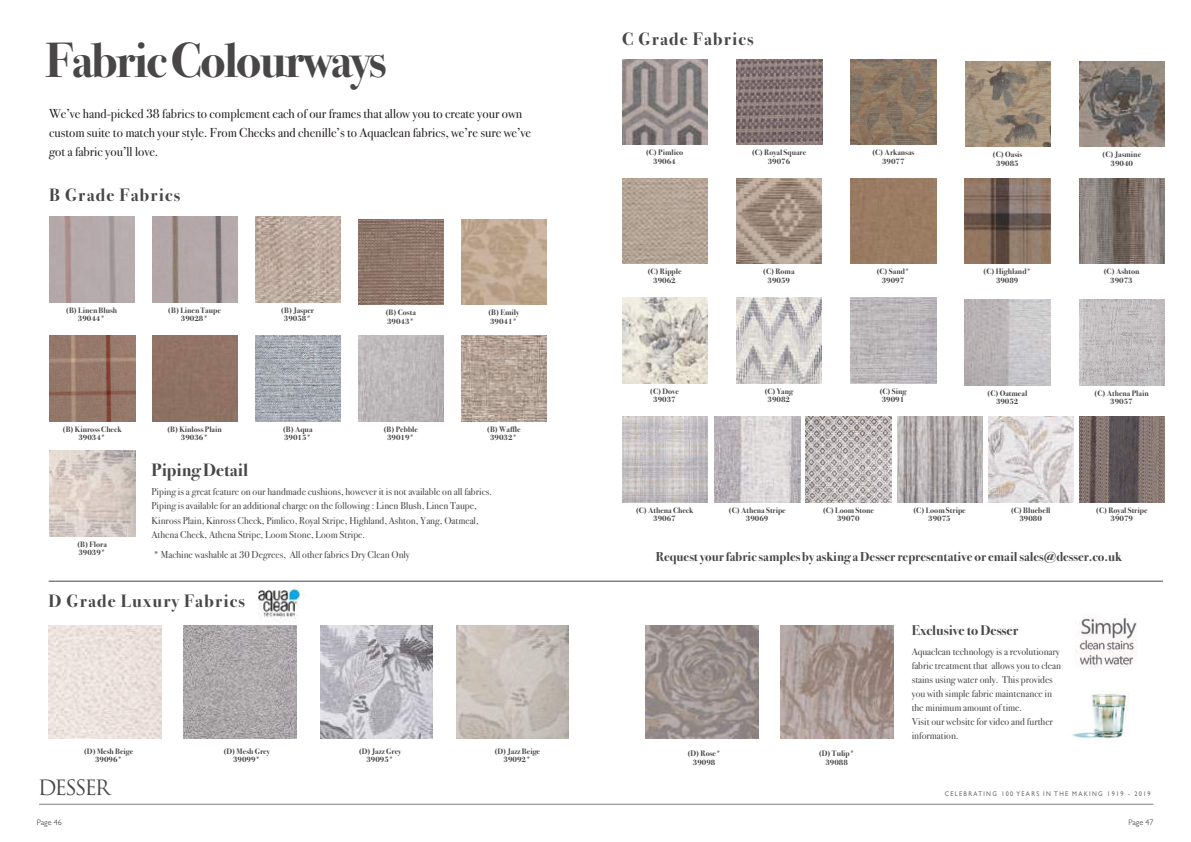
<style>
.page{position:relative;width:1191px;height:842px;background:#fff}
.page>*{position:absolute;margin:0;border:0;box-sizing:border-box;transform-origin:0 0}
.t1{font:700 49.5px "Bodoni Svty Two ITCTT";letter-spacing:-.035em;color:#484647}
.t2{font:20.6px "Trajan Pro";letter-spacing:-.1em;color:#484647}
.t3{font:700 18px "Bodoni Svty Two ITCTT";letter-spacing:.065em;color:#484647}
.t4{font:700 18px "Bodoni Svty Two ITCTT";color:#484647}
.t5{font:700 14px "Bodoni Svty Two ITCTT";color:#484647}
.t6{font:13px/18.8px "Bodoni Svty Two ITCTT";color:#241f1f}
.t7{font:700 13px "Bodoni Svty Two ITCTT";color:#484647}
.t8{font:10px/14px "Bodoni Svty Two ITCTT";color:#484647}
.t9{font:700 8px/8.6px "Bodoni Svty Two ITCTT";color:#484647;text-align:center}
.t10{font:300 8px "Gill Sans";color:#241f1f}
.t11{font:6.8px "Gill Sans";letter-spacing:.215em;color:#6c6c6e;scale:.91 1}
</style>
<div class="page">
<img style="left:258px;top:586px;width:45px;height:36px">
<hr style="left:39px;top:804px;width:1114px;height:1px;background:#817f7f">
<img style="left:49px;top:217px;width:86px;height:85px">
<img style="left:152px;top:217px;width:85px;height:85px">
<img style="left:49px;top:625px;width:113px;height:113px">
<img style="left:184px;top:625px;width:113px;height:113px">
<img style="left:320px;top:625px;width:113px;height:113px">
<img style="left:456px;top:625px;width:113px;height:113px">
<img style="left:646px;top:625px;width:112px;height:113px">
<img style="left:780px;top:625px;width:113px;height:113px">
<img style="left:255px;top:217px;width:85px;height:85px">
<img style="left:358px;top:219px;width:86px;height:85px">
<img style="left:461px;top:219px;width:86px;height:85px">
<img style="left:50px;top:336px;width:85px;height:85px">
<div style="left:152px;top:336px;width:85px;height:85px;background:#907265"></div>
<img style="left:255px;top:336px;width:86px;height:85px">
<img style="left:358px;top:336px;width:86px;height:85px">
<img style="left:461px;top:336px;width:86px;height:85px">
<img style="left:50px;top:451px;width:85px;height:85px">
<img style="left:622px;top:59px;width:85px;height:86px">
<img style="left:736px;top:59px;width:86px;height:86px">
<img style="left:851px;top:59px;width:85px;height:86px">
<img style="left:965px;top:61px;width:85px;height:86px">
<img style="left:1079px;top:61px;width:85px;height:86px">
<img style="left:622px;top:178px;width:85px;height:86px">
<img style="left:736px;top:178px;width:86px;height:85px">
<div style="left:850px;top:178px;width:86px;height:85px;background:#9a7c62"></div>
<img style="left:964px;top:178px;width:86px;height:85px">
<img style="left:1079px;top:178px;width:85px;height:85px">
<img style="left:622px;top:298px;width:85px;height:85px">
<img style="left:736px;top:298px;width:86px;height:85px">
<img style="left:850px;top:298px;width:86px;height:85px">
<img style="left:964px;top:300px;width:86px;height:85px">
<img style="left:1079px;top:300px;width:85px;height:85px">
<img style="left:622px;top:417px;width:85px;height:85px">
<img style="left:715px;top:417px;width:85px;height:85px">
<img style="left:806px;top:417px;width:85px;height:85px">
<img style="left:897px;top:417px;width:85px;height:85px">
<img style="left:988px;top:417px;width:85px;height:85px">
<img style="left:1079px;top:417px;width:85px;height:85px">
<hr style="left:49px;top:581px;width:1114px;height:1px;background:#484647">
<img style="left:1072px;top:614px;width:65px;height:125px">
<h1 class="t1" style="left:45px;top:20px;width:342px">FabricColourways</h1>
<h3 class="t6" style="left:49px;top:103px;width:483px">We’ve hand-picked 38 fabrics to complement each of our frames that allow you to create your own custom suite to match your style. From Checks and chenille’s to Aquaclean fabrics, we’re sure we’ve got a fabric you’ll love.</h3>
<h3 class="t3" style="left:49px;top:180px;width:133px">B Grade Fabrics</h3>
<p class="t9" style="left:66px;top:305px;width:53px">(B) LinenBlush<br>39044*</p>
<p class="t9" style="left:168px;top:305px;width:54px">(B) Linen Taupe<br>39028*</p>
<p class="t9" style="left:281px;top:305px;width:35px">(B) Jasper<br>39058*</p>
<p class="t9" style="left:385px;top:307px;width:32px;text-align:left">(B)Costa<br>39043*</p>
<p class="t9" style="left:488px;top:307px;width:33px;text-align:left">(B) Emily<br>39041*</p>
<p class="t9" style="left:63px;top:424px;width:60px">(B)KinrossCheck<br>39034*</p>
<p class="t9" style="left:167px;top:424px;width:56px">(B)Kinloss Plain<br>39036*</p>
<p class="t9" style="left:283px;top:424px;width:31px;text-align:left">(B)Aqua<br>39015*</p>
<p class="t9" style="left:383px;top:424px;width:36px">(B) Pebble<br>39019*</p>
<p class="t9" style="left:487px;top:424px;width:35px">(B) Waffle<br>39032*</p>
<p class="t9" style="left:77px;top:539px;width:31px;text-align:left">(B) Flora<br>39039*</p>
<h3 class="t4" style="left:152px;top:455px;width:98px">Piping Detail</h3>
<p class="t8" style="left:152px;top:483px;width:342px;line-height:14.4px">Piping is a great feature on our handmade cushions, however it is not available on all fabrics.<br>Piping is available for an additional charge on the following : Linen Blush, Linen Taupe, Kinross Plain, Kinross Check, Pimlico, Royal Stripe, Highland, Ashton, Yang, Oatmeal, Athena Check, Athena Stripe, Loom Stone, Loom Stripe.</p>
<p class="t8" style="left:154px;top:547px;width:258px">* Machine washable at 30 Degrees, All other fabrics Dry Clean Only</p>
<h3 class="t3" style="left:49px;top:586px;width:197px">D Grade Luxury Fabrics</h3>
<h3 class="t3" style="left:622px;top:24px;width:133px">C Grade Fabrics</h3>
<p class="t9" style="left:645px;top:147px;width:39px">(C) Pimlico<br>39064</p>
<p class="t9" style="left:751px;top:147px;width:56px">(C)Royal Square<br>39076</p>
<p class="t9" style="left:872px;top:147px;width:44px">(C)Arkansas<br>39077</p>
<p class="t9" style="left:992px;top:149px;width:31px">(C) Oasis<br>39085</p>
<p class="t9" style="left:1102px;top:149px;width:40px">(C) Jasmine<br>39040</p>
<p class="t9" style="left:647px;top:266px;width:36px">(C)Ripple<br>39062</p>
<p class="t9" style="left:763px;top:266px;width:33px">(C)Roma<br>39059</p>
<p class="t9" style="left:876px;top:266px;width:35px">(C) Sand*<br>39097</p>
<p class="t9" style="left:983px;top:266px;width:50px">(C) Highland*<br>39089</p>
<p class="t9" style="left:1103px;top:266px;width:38px">(C)Ashton<br>39073</p>
<p class="t9" style="left:650px;top:386px;width:31px">(C) Dove<br>39037</p>
<p class="t9" style="left:764px;top:386px;width:30px">(C) Yang<br>39082</p>
<p class="t9" style="left:879px;top:386px;width:29px;text-align:left">(C) Sing<br>39091</p>
<p class="t9" style="left:987px;top:388px;width:42px">(C) Oatmeal<br>39052</p>
<p class="t9" style="left:1094px;top:388px;width:56px">(C)Athena Plain<br>39057</p>
<p class="t9" style="left:635px;top:505px;width:59px">(C)AthenaCheck<br>39067</p>
<p class="t9" style="left:728px;top:505px;width:59px">(C)Athena Stripe<br>39069</p>
<p class="t9" style="left:822px;top:505px;width:53px">(C) Loom Stone<br>39070</p>
<p class="t9" style="left:913px;top:505px;width:54px">(C) Loom Stripe<br>39075</p>
<p class="t9" style="left:1010px;top:505px;width:41px">(C)Bluebell<br>39080</p>
<p class="t9" style="left:1096px;top:505px;width:53px">(C)Royal Stripe<br>39079</p>
<h3 class="t7" style="left:656px;top:546px;width:467px">Requestyourfabric samples by asking a Desserrepresentative or emailsales@desser.co.uk</h3>
<h3 class="t5" style="left:911px;top:619px;width:108px">Exclusive to Desser</h3>
<p class="t8" style="left:911px;top:643px;width:151px">Aquaclean technology is a revolutionary fabric treatment that allows you to clean stains using water only. This provides you with simple fabric maintenance in the minimum amount of time.<br>Visit our website for video and further information.</p>
<p class="t9" style="left:84px;top:746px;width:51px">(D)MeshBeige<br>39096*</p>
<p class="t9" style="left:223px;top:746px;width:48px">(D)MeshGrey<br>39099*</p>
<p class="t9" style="left:359px;top:746px;width:44px">(D) JazzGrey<br>39095*</p>
<p class="t9" style="left:494px;top:746px;width:47px">(D) JazzBeige<br>39092*</p>
<p class="t9" style="left:687px;top:749px;width:35px">(D)Rose*<br>39098</p>
<p class="t9" style="left:819px;top:749px;width:37px">(D) Tulip*<br>39088</p>
<h2 class="t2" style="left:38px;top:780px;width:74px">DESSER</h2>
<p class="t11" style="left:944px;top:789px;width:228px">CELEBRATING 100 YEARS IN THE MAKING 1919 - 2019</p>
<p class="t10" style="left:37px;top:817px;width:26px">Page 46</p>
<p class="t10" style="left:1128px;top:817px;width:26px">Page 47</p>
</div>
